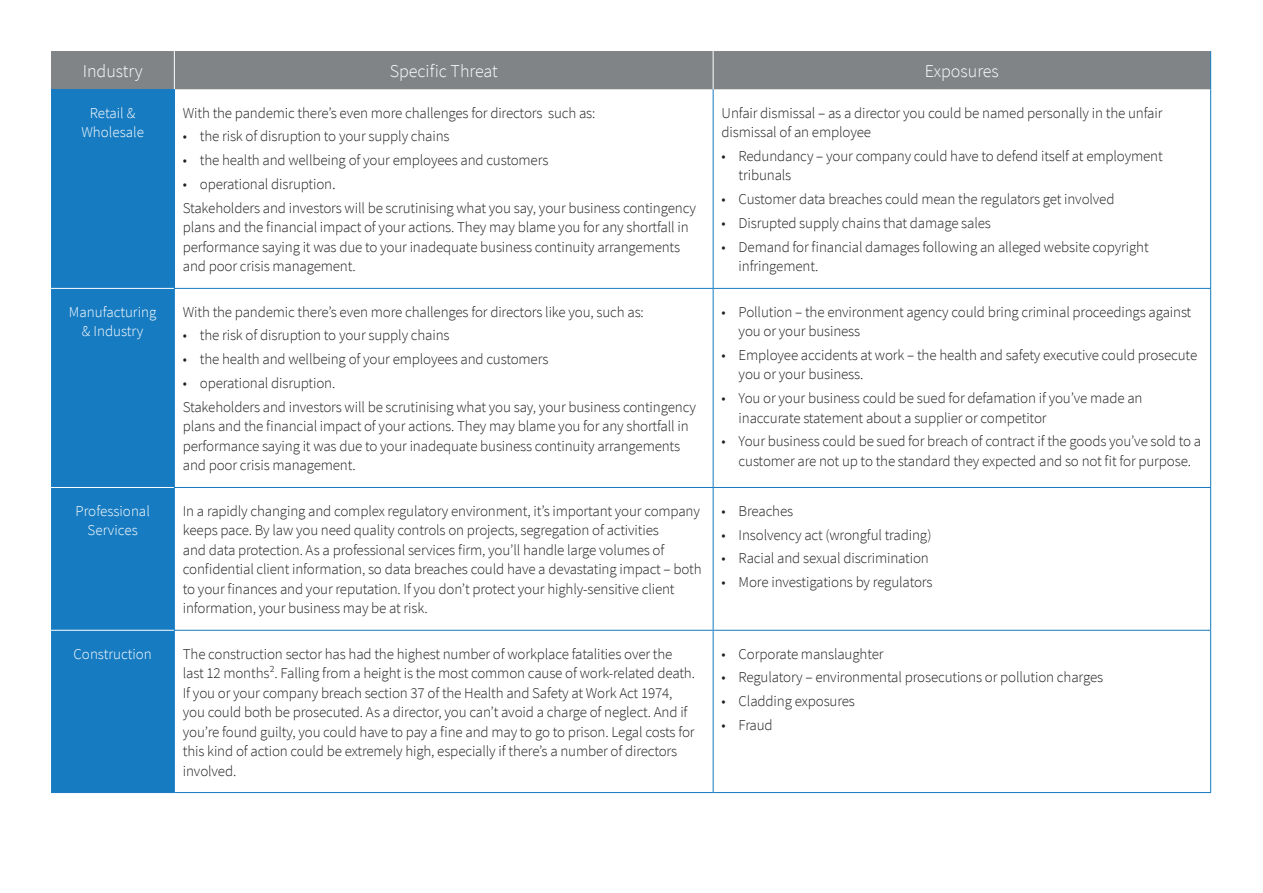
<style>
.page{position:relative;width:1263px;height:893px;background:#fff}
.page>*{position:absolute;margin:0;border:0;box-sizing:border-box;transform-origin:0 0}
.t1{font:300 18px "Source Sans Pro";color:#fff}
.List_Paragraph{font:300 15px/19.5px "Source Sans Pro";letter-spacing:-.01em;color:#231f20}
.t2{font:300 15px/19.5px "Source Sans Pro";color:#fff;text-align:center}
.s1{font-size:16.5px}
</style>
<div class="page">
<div style="left:51px;top:51px;width:1159px;height:38px;background:#818486"></div>
<div style="left:51px;top:89px;width:123px;height:199px;background:#177bc1"></div>
<div style="left:51px;top:289px;width:123px;height:503px;background:#177bc1"></div>
<hr style="left:174px;top:51px;width:1px;height:38px;background:#fff">
<hr style="left:713px;top:51px;width:1px;height:38px;background:#fff">
<hr style="left:51px;top:487px;width:123px;height:1px;background:#fff">
<hr style="left:51px;top:630px;width:123px;height:1px;background:#fff">
<hr style="left:1210px;top:51px;width:1px;height:38px;background:#177bc1">
<hr style="left:174px;top:89px;width:1px;height:199px;background:#177bc1">
<hr style="left:713px;top:89px;width:1px;height:199px;background:#177bc1">
<hr style="left:1210px;top:89px;width:1px;height:199px;background:#177bc1">
<hr style="left:174px;top:289px;width:1px;height:198px;background:#177bc1">
<hr style="left:174px;top:288px;width:539px;height:1px;background:#177bc1">
<hr style="left:713px;top:289px;width:1px;height:198px;background:#177bc1">
<hr style="left:713px;top:288px;width:498px;height:1px;background:#177bc1">
<hr style="left:1210px;top:289px;width:1px;height:198px;background:#177bc1">
<hr style="left:174px;top:488px;width:1px;height:142px;background:#177bc1">
<hr style="left:174px;top:487px;width:539px;height:1px;background:#177bc1">
<hr style="left:713px;top:488px;width:1px;height:142px;background:#177bc1">
<hr style="left:713px;top:487px;width:498px;height:1px;background:#177bc1">
<hr style="left:1210px;top:488px;width:1px;height:142px;background:#177bc1">
<hr style="left:51px;top:792px;width:123px;height:1px;background:#177bc1">
<hr style="left:174px;top:631px;width:1px;height:161px;background:#177bc1">
<hr style="left:174px;top:630px;width:539px;height:1px;background:#177bc1">
<hr style="left:174px;top:792px;width:539px;height:1px;background:#177bc1">
<hr style="left:713px;top:631px;width:1px;height:161px;background:#177bc1">
<hr style="left:713px;top:630px;width:498px;height:1px;background:#177bc1">
<hr style="left:1210px;top:631px;width:1px;height:161px;background:#177bc1">
<hr style="left:713px;top:792px;width:498px;height:1px;background:#177bc1">
<p class="t1" style="left:83px;top:60px;width:61px">Industry</p>
<p class="t1" style="left:390px;top:60px;width:110px">Specific Threat</p>
<p class="t1" style="left:925px;top:60px;width:75px">Exposures</p>
<p class="t2" style="left:81px;top:103px;width:64px">Retail &amp;<br>Wholesale</p>
<p class="List_Paragraph" style="left:183px;top:103px;width:414px">With the pandemic there’s even more challenges for directors such as:</p>
<p class="List_Paragraph" style="left:722px;top:103px;width:442px">Unfair dismissal – as a director you could be named personally in the unfair dismissal of an employee</p>
<p class="List_Paragraph" style="left:739px;top:146px;width:426px;text-indent:-17px">• Redundancy – your company could have to defend itself at employment tribunals</p>
<p class="List_Paragraph" style="left:722px;top:189px;width:394px">• Customer data breaches could mean the regulators get involved</p>
<p class="List_Paragraph" style="left:722px;top:213px;width:271px">• Disrupted supply chains that damage sales</p>
<p class="List_Paragraph" style="left:739px;top:237px;width:412px;text-indent:-17px">• Demand for financial damages following an alleged website copyright infringement.</p>
<p class="List_Paragraph" style="left:183px;top:127px;width:268px">• the risk of disruption to your supply chains</p>
<p class="List_Paragraph" style="left:183px;top:150px;width:367px">• the health and wellbeing of your employees and customers</p>
<p class="List_Paragraph" style="left:183px;top:174px;width:154px">• operational disruption<span class="s1">.</span></p>
<p class="List_Paragraph" style="left:183px;top:198px;width:515px">Stakeholders and investors will be scrutinising what you say, your business contingency plans and the financial impact of your actions. They may blame you for any shortfall in performance saying it was due to your inadequate business continuity arrangements and poor crisis management.</p>
<p class="t2" style="left:69px;top:302px;width:89px">Manufacturing &amp; Industry</p>
<p class="List_Paragraph" style="left:183px;top:302px;width:463px">With the pandemic there’s even more challenges for directors like you, such as:</p>
<p class="List_Paragraph" style="left:183px;top:326px;width:268px">• the risk of disruption to your supply chains</p>
<p class="List_Paragraph" style="left:183px;top:349px;width:367px">• the health and wellbeing of your employees and customers</p>
<p class="List_Paragraph" style="left:183px;top:373px;width:154px">• operational disruption.</p>
<p class="List_Paragraph" style="left:183px;top:397px;width:515px">Stakeholders and investors will be scrutinising what you say, your business contingency plans and the financial impact of your actions. They may blame you for any shortfall in performance saying it was due to your inadequate business continuity arrangements and poor crisis management.</p>
<p class="List_Paragraph" style="left:739px;top:302px;width:454px;text-indent:-17px">• Pollution – the environment agency could bring criminal proceedings against you or your business</p>
<p class="List_Paragraph" style="left:739px;top:345px;width:460px;text-indent:-17px">• Employee accidents at work – the health and safety executive could prosecute you or your business.</p>
<p class="List_Paragraph" style="left:739px;top:388px;width:405px;text-indent:-17px">• You or your business could be sued for defamation if you’ve made an inaccurate statement about a supplier or competitor</p>
<p class="List_Paragraph" style="left:722px;top:432px;width:481px;text-align:center">• Your business could be sued for breach of contract if the goods you’ve sold to a customer are not up to the standard they expected and so not fit for purpose.</p>
<p class="t2" style="left:75px;top:501px;width:76px">Professional<br>Services</p>
<p class="List_Paragraph" style="left:183px;top:501px;width:520px">In a rapidly changing and complex regulatory environment, it’s important your company keeps pace. By law you need quality controls on projects, segregation of activities<br>and data protection. As a professional services firm, you’ll handle large volumes of confidential client information, so data breaches could have a devastating impact – both to your finances and your reputation. If you don’t protect your highly-sensitive client information, your business may be at risk.</p>
<p class="List_Paragraph" style="left:722px;top:501px;width:73px">• Breaches</p>
<p class="List_Paragraph" style="left:722px;top:525px;width:211px">• Insolvency act (wrongful trading)</p>
<p class="List_Paragraph" style="left:722px;top:548px;width:209px">• Racial and sexual discrimination</p>
<p class="List_Paragraph" style="left:722px;top:572px;width:212px">• More investigations by regulators</p>
<p class="t2" style="left:74px;top:644px;width:80px">Construction</p>
<p class="List_Paragraph" style="left:183px;top:644px;width:514px">The construction sector has had the highest number of workplace fatalities over the last 12 months². Falling from a height is the most common cause of work-related death.<br>If you or your company breach section 37 of the Health and Safety at Work Act 1974, you could both be prosecuted. As a director, you can’t avoid a charge of neglect. And if you’re found guilty, you could have to pay a fine and may to go to prison. Legal costs for this kind of action could be extremely high, especially if there’s a number of directors involved.</p>
<p class="List_Paragraph" style="left:722px;top:644px;width:163px">• Corporate manslaughter</p>
<p class="List_Paragraph" style="left:722px;top:668px;width:383px">• Regulatory – environmental prosecutions or pollution charges</p>
<p class="List_Paragraph" style="left:722px;top:691px;width:135px">• Cladding exposures</p>
<p class="List_Paragraph" style="left:722px;top:715px;width:53px">• Fraud</p>
</div>
